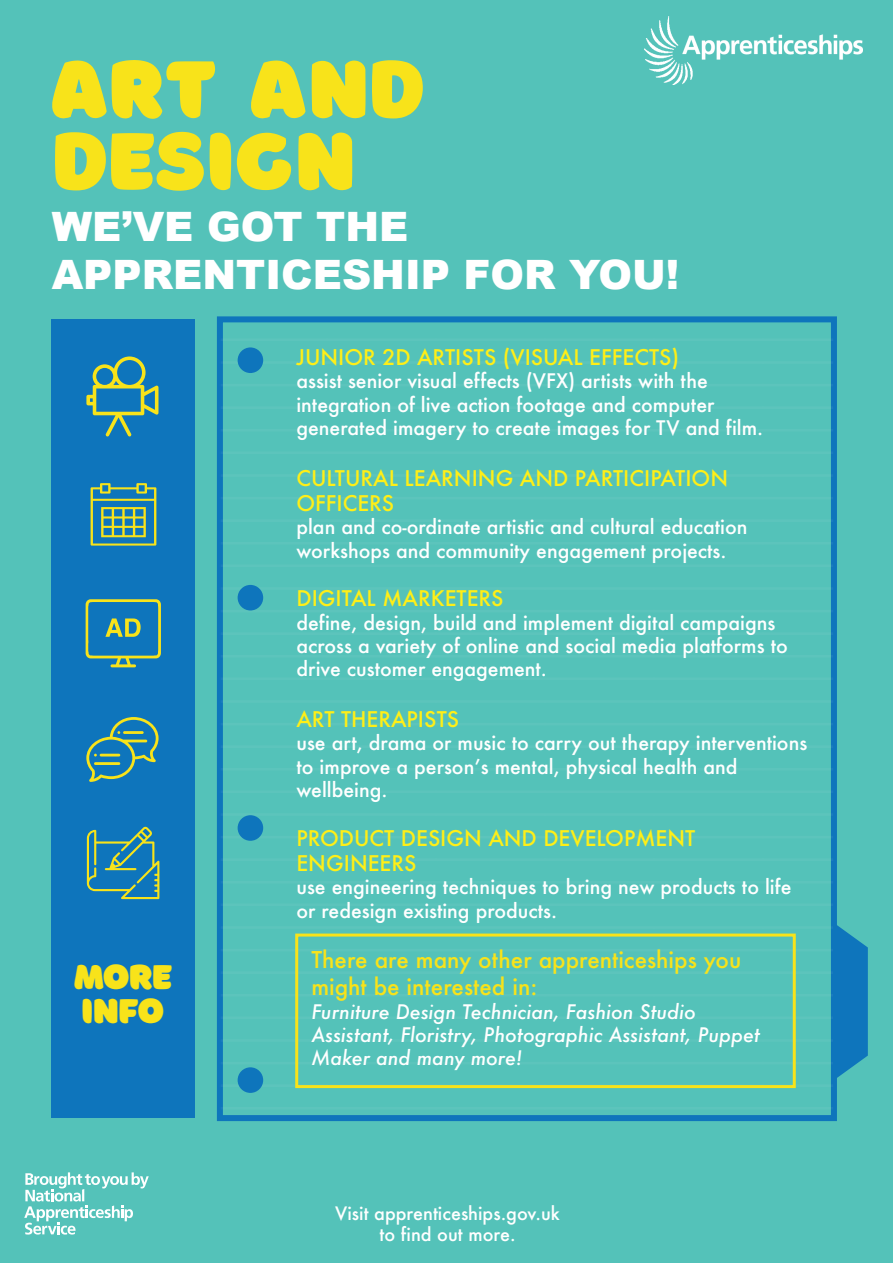
<style>
.page{position:relative;width:893px;height:1263px;background:#54c2b9}
.page>*{position:absolute;margin:0;border:0;box-sizing:border-box;transform-origin:0 0}
.t1{font:84px/72px "Borsok";letter-spacing:.005em;color:#f8e31a}
.t2{font:900 40.5px/48.6px "Arial";color:#fff}
.t3{font:36px/34.5px "Borsok";letter-spacing:-.025em;color:#f8e31a}
.t4{font:500 22.5px/27px "Futura";color:#f8e31a}
.t5{font:500 21px/25.2px "Futura";color:#ffef17}
.t6{font:500 19.5px/23.4px "Futura";color:#fff}
.t7{font:italic 500 19.5px/23.4px "Futura";color:#fff}
.t8{font:500 18px/21.6px "Futura";color:#fff;text-align:center}
</style>
<div class="page">
<div style="left:219px;top:319px;width:616px;height:800px;background:#54c2b9;border:2px solid #0e75bc"></div>
<div style="left:52px;top:319px;width:143px;height:799px;background:#0e75bc"></div>
<svg style="left:834px;top:923px;width:34px;height:157px;background:#1981bb"></svg>
<div style="left:238px;top:347px;width:25px;height:26px;background:#0e75bc;border-radius:50%"></div>
<div style="left:238px;top:585px;width:25px;height:25px;background:#0e75bc;border-radius:50%"></div>
<div style="left:238px;top:815px;width:25px;height:26px;background:#0e75bc;border-radius:50%"></div>
<div style="left:238px;top:1067px;width:25px;height:26px;background:#0e75bc;border-radius:50%"></div>
<svg style="left:24px;top:1172px;width:125px;height:62px;background:#7bd0c9"></svg>
<div style="left:295px;top:933px;width:501px;height:155px;border:3px solid #f8e31a"></div>
<img style="left:644px;top:17px;width:218px;height:67px">
<svg style="left:86px;top:717px;width:73px;height:65px"></svg>
<hr style="left:100px;top:754px;width:20px;height:2px;background:#f8e31a">
<hr style="left:94px;top:762px;width:26px;height:3px;background:#f8e31a">
<hr style="left:123px;top:731px;width:21px;height:3px;background:#f8e31a">
<svg style="left:86px;top:356px;width:72px;height:80px"></svg>
<svg style="left:87px;top:827px;width:72px;height:72px"></svg>
<svg style="left:86px;top:599px;width:75px;height:68px"></svg>
<svg style="left:91px;top:483px;width:65px;height:63px"></svg>
<h1 class="t1" style="left:52px;top:47px;width:374px">ART AND<br>DESIGN</h1>
<h2 class="t2" style="left:52px;top:201px;width:629px">WE’VE GOT THE<br>APPRENTICESHIP FOR YOU!</h2>
<h3 class="t3" style="left:74px;top:957px;width:100px">MORE<br>INFO</h3>
<p class="t5" style="left:296px;top:344px;width:384px">JUNIOR 2D ARTISTS (VISUAL EFFECTS)</p>
<p class="t6" style="left:296px;top:369px;width:468px">assist senior visual effects (VFX) artists with the integration of live action footage and computer generated imagery to create images for TV and film.</p>
<p class="t5" style="left:296px;top:465px;width:433px">CULTURAL LEARNING AND PARTICIPATION<br>OFFICERS</p>
<p class="t6" style="left:296px;top:515px;width:452px">plan and co-ordinate artistic and cultural education workshops and community engagement projects.</p>
<p class="t5" style="left:296px;top:586px;width:208px">DIGITAL MARKETERS</p>
<p class="t6" style="left:296px;top:610px;width:493px">define, design, build and implement digital campaigns across a variety of online and social media platforms to drive customer engagement.</p>
<p class="t5" style="left:296px;top:706px;width:164px">ART THERAPISTS</p>
<p class="t6" style="left:296px;top:731px;width:512px">use art, drama or music to carry out therapy interventions to improve a personʼs mental, physical health and wellbeing.</p>
<p class="t5" style="left:296px;top:825px;width:400px">PRODUCT DESIGN AND DEVELOPMENT<br>ENGINEERS</p>
<p class="t6" style="left:296px;top:875px;width:497px">use engineering techniques to bring new products to life or redesign existing products.</p>
<p class="t4" style="left:311px;top:946px;width:431px">There are many other apprenticeships you might be interested in:</p>
<p class="t7" style="left:311px;top:999px;width:450px">Furniture Design Technician, Fashion Studio<br>Assistant, Floristry, Photographic Assistant, Puppet<br>Maker and many more!</p>
<p class="t8" style="left:335px;top:1202px;width:226px">Visit apprenticeships.gov.uk to find out more.</p>
</div>
